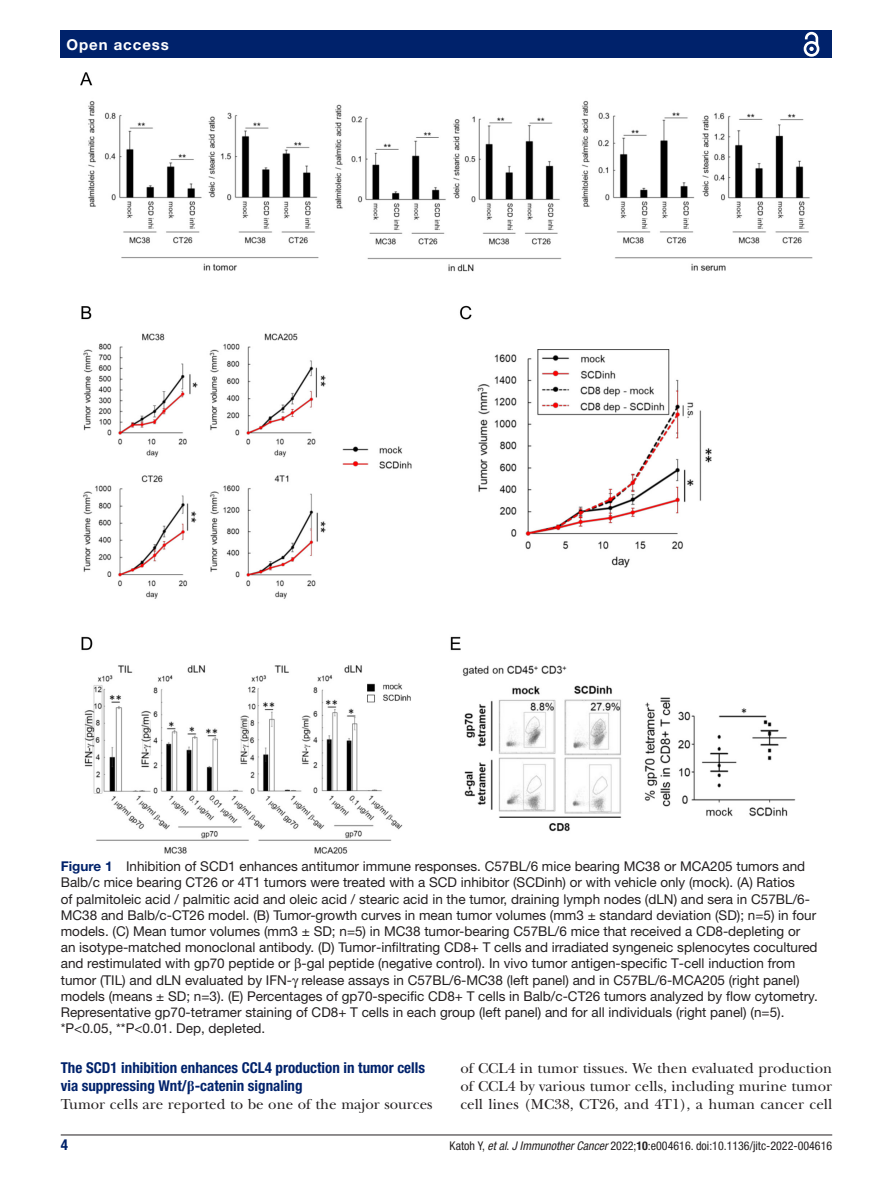
<style>
.page{position:relative;width:893px;height:1191px;background:#fff}
.page>*{position:absolute;margin:0;border:0;box-sizing:border-box;transform-origin:0 0}
.t1{font:15px/18.3px "New Baskerville";color:#231f20;text-align:justify}
.t2{font:700 condensed 15px/18px "Helvetica Neue LT Std";color:#00226b}
.t3{font:700 15px "Helvetica Neue LT Std";letter-spacing:.065em;color:#fff}
.t4{font:13.5px/16.2px "Helvetica Neue LT Std";color:#231f20}
.t5{font:condensed 12px "Helvetica Neue LT Std";color:#231f20}
.s1{font-weight:700;color:#00226b}
.s2{font-family:"Times New Roman";font-stretch:normal}
.s3{font-style:italic}
.s4{font-weight:700}
</style>
<div class="page">
<hr style="left:61px;top:1134px;width:771px;height:1px;background:#231f20">
<div style="left:61px;top:31px;width:771px;height:27px;background:#00226b"></div>
<svg style="left:803px;top:31px;width:17px;height:26px"></svg>
<img style="left:81px;top:73px;width:731px;height:780px">
<p class="t3" style="left:66px;top:35px;width:104px">Open access</p>
<p class="t4" style="left:61px;top:858px;width:758px"><span class="s1">Figure 1</span> Inhibition of SCD1 enhances antitumor immune responses. C57BL/6 mice bearing MC38 or MCA205 tumors and Balb/c mice bearing CT26 or 4T1 tumors were treated with a SCD inhibitor (SCDinh) or with vehicle only (mock). (A) Ratios<br>of palmitoleic acid / palmitic acid and oleic acid / stearic acid in the tumor, draining lymph nodes (dLN) and sera in C57BL/6- MC38 and Balb/c-CT26 model. (B) Tumor-growth curves in mean tumor volumes (mm3 ± standard deviation (SD); n=5) in four models. (C) Mean tumor volumes (mm3 ± SD; n=5) in MC38 tumor-bearing C57BL/6 mice that received a CD8-depleting or an isotype-matched monoclonal antibody. (D) Tumor‐infiltrating CD8+ T cells and irradiated syngeneic splenocytes cocultured and restimulated with gp70 peptide or -gal peptide (negative control). In vivo tumor antigen‐specific T‐cell induction from tumor (TIL) and dLN evaluated by IFN- release assays in C57BL/6-MC38 (left panel) and in C57BL/6-MCA205 (right panel) models (means ± SD; n=3). (E) Percentages of gp70-specific CD8+ T cells in Balb/c-CT26 tumors analyzed by flow cytometry.<br>Representative gp70-tetramer staining of CD8+ T cells in each group (left panel) and for all individuals (right panel) (n=5). *P&lt;0.05, **P&lt;0.01. Dep, depleted.</p>
<p class="t2" style="left:61px;top:1058px;width:366px">The SCD1 inhibition enhances CCL4 production in tumor cells via suppressing Wnt/<span class="s2">β</span>-catenin signaling</p>
<p class="t1" style="left:61px;top:1095px;width:373px">Tumor cells are reported to be one of the major sources</p>
<p class="t1" style="left:460px;top:1059px;width:373px">of CCL4 in tumor tissues. We then evaluated production of CCL4 by various tumor cells, including murine tumor cell lines (MC38, CT26, and 4T1), a human cancer cell</p>
<p class="t2" style="left:61px;top:1135px;width:9px">4</p>
<p class="t5" style="left:450px;top:1138px;width:384px">Katoh Y, <span class="s3">et al</span>. <span class="s3">J Immunother Cancer</span> 2022;<span class="s4">10</span>:e004616. doi:10.1136/jitc-2022-004616</p>
</div>
